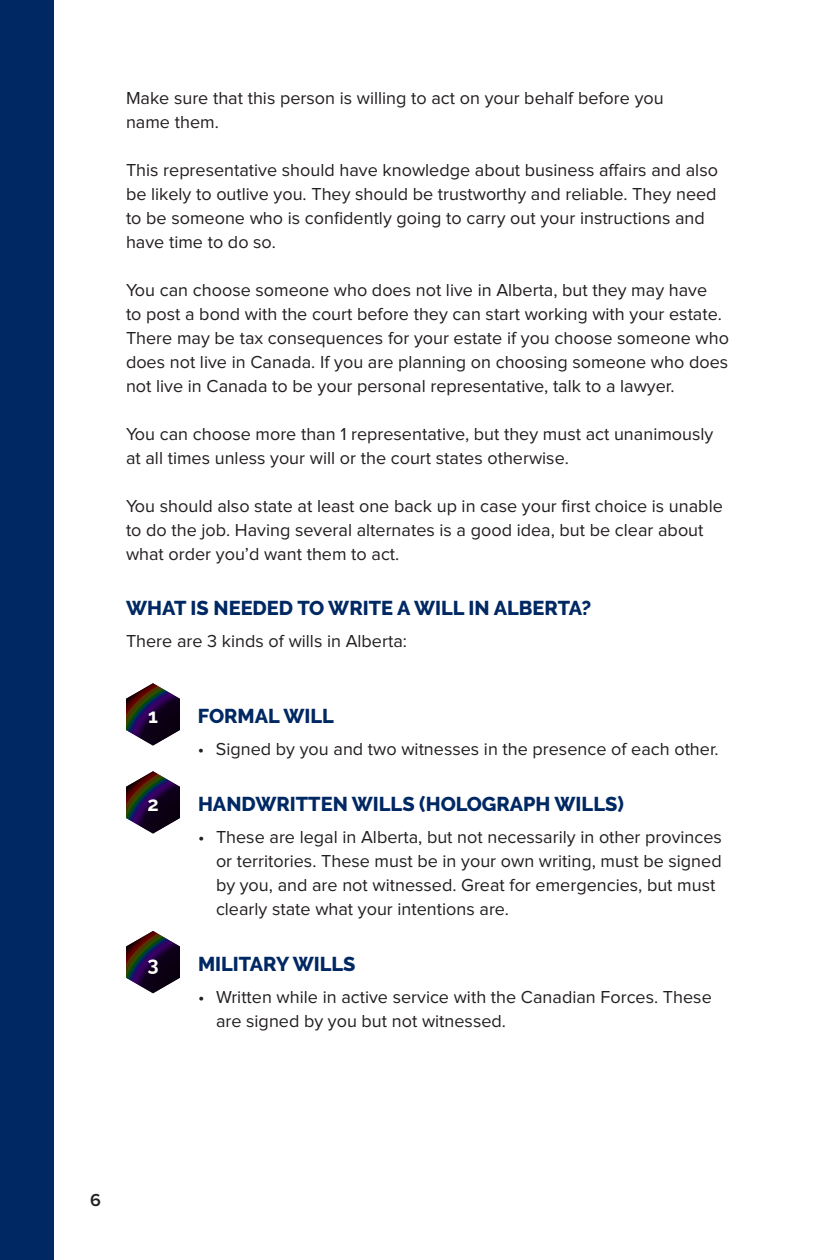
<style>
.page{position:relative;width:828px;height:1260px;background:#fff}
.page>*{position:absolute;margin:0;border:0;box-sizing:border-box;transform-origin:0 0}
.t1{font:800 20px "Raleway";color:#002863}
.t2{font:700 20px "Raleway";color:#fff}
.t3{font:18px/24px "Proxima Nova";color:#231f20}
.t4{font:600 18px "Proxima Nova";color:#231f20}
</style>
<div class="page">
<div style="left:0;top:0;width:54px;height:1259px;background:#002863"></div>
<img style="left:126px;top:683px;width:54px;height:63px">
<img style="left:126px;top:771px;width:54px;height:63px">
<img style="left:126px;top:931px;width:54px;height:62px">
<p class="t3" style="left:126px;top:87px;width:539px">Make sure that this person is willing to act on your behalf before you name them.</p>
<p class="t3" style="left:126px;top:159px;width:594px">This representative should have knowledge about business affairs and also be likely to outlive you. They should be trustworthy and reliable. They need to be someone who is confidently going to carry out your instructions and have time to do so.</p>
<p class="t3" style="left:126px;top:279px;width:604px">You can choose someone who does not live in Alberta, but they may have<br>to post a bond with the court before they can start working with your estate.<br>There may be tax consequences for your estate if you choose someone who does not live in Canada. If you are planning on choosing someone who does not live in Canada to be your personal representative, talk to a lawyer.</p>
<p class="t3" style="left:126px;top:423px;width:589px">You can choose more than 1 representative, but they must act unanimously at all times unless your will or the court states otherwise.</p>
<p class="t3" style="left:126px;top:495px;width:598px">You should also state at least one back up in case your first choice is unable to do the job. Having several alternates is a good idea, but be clear about what order you’d want them to act.</p>
<p class="t1" style="left:126px;top:597px;width:467px">WHAT IS NEEDED TO WRITE A WILL IN ALBERTA?</p>
<p class="t3" style="left:126px;top:630px;width:282px">There are 3 kinds of wills in Alberta:</p>
<p class="t2" style="left:148px;top:705px;width:11px">1</p>
<p class="t2" style="left:147px;top:793px;width:13px">2</p>
<p class="t1" style="left:198px;top:705px;width:137px">FORMAL WILL</p>
<p class="t3" style="left:198px;top:738px;width:522px">• Signed by you and two witnesses in the presence of each other.</p>
<p class="t1" style="left:198px;top:793px;width:427px">HANDWRITTEN WILLS (HOLOGRAPH WILLS)</p>
<p class="t3" style="left:216px;top:826px;width:508px;text-indent:-18px">• These are legal in Alberta, but not necessarily in other provinces or territories. These must be in your own writing, must be signed by you, and are not witnessed. Great for emergencies, but must clearly state what your intentions are.</p>
<p class="t2" style="left:147px;top:953px;width:13px">3</p>
<p class="t1" style="left:198px;top:953px;width:159px">MILITARY WILLS</p>
<p class="t3" style="left:216px;top:986px;width:497px;text-indent:-18px">• Written while in active service with the Canadian Forces. These are signed by you but not witnessed.</p>
<p class="t4" style="left:90px;top:1190px;width:12px">6</p>
</div>
